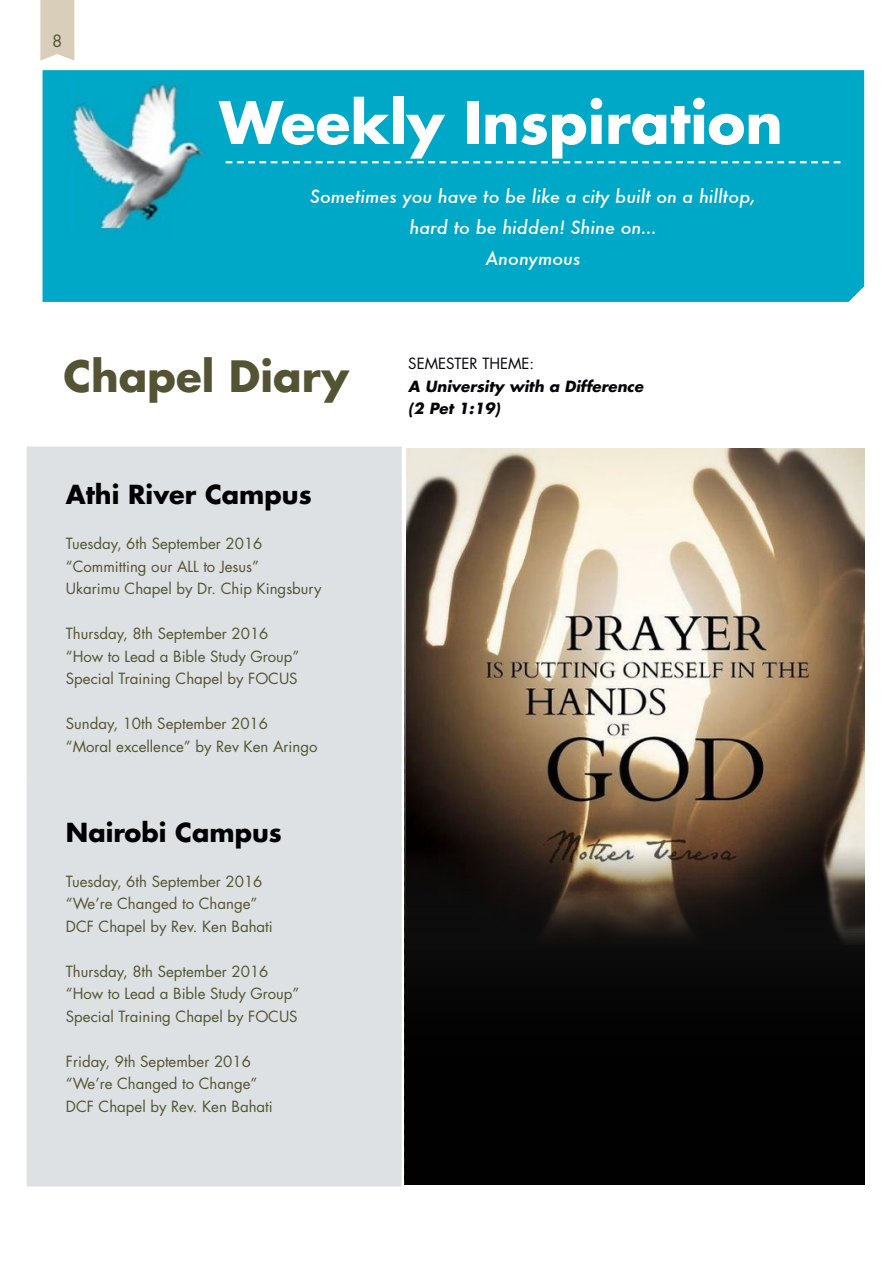
<style>
.page{position:relative;width:893px;height:1263px;background:#fff}
.page>*{position:absolute;margin:0;border:0;box-sizing:border-box;transform-origin:0 0}
.t1{font:700 57px "Futura";color:#fff}
.t2{font:700 42px "Futura";color:#545334}
.t3{font:700 25.5px "Futura";color:#000}
.t4{font:italic 500 18px/31px "Futura";color:#fff;text-align:center}
.t5{font:16.5px "Futura";color:#545334}
.t6{font:15px/22.5px "Futura";color:#545334}
.t7{font:italic 700 15px/22.5px "Futura";color:#050409}
.t8{font:15px "Futura";color:#050409}
</style>
<div class="page">
<div style="left:43px;top:70px;width:821px;height:232px;background:#00a8c7"></div>
<svg style="left:226px;top:161px;width:614px;height:2px"></svg>
<img style="left:68px;top:82px;width:142px;height:156px">
<div style="left:27px;top:446px;width:375px;height:740px;background:#dee1e3"></div>
<div style="left:404px;top:522px;width:460px;height:663px;background:#010101"></div>
<img style="left:406px;top:448px;width:458px;height:497px">
<svg style="left:40px;top:0;width:34px;height:61px"></svg>
<p class="t5" style="left:52px;top:30px;width:12px">8</p>
<h1 class="t1" style="left:219px;top:85px;width:565px">Weekly Inspiration</h1>
<p class="t4" style="left:310px;top:181px;width:448px">Sometimes you have to be like a city built on a hilltop, hard to be hidden! Shine on…<br>Anonymous</p>
<h2 class="t2" style="left:63px;top:348px;width:287px">Chapel Diary</h2>
<h3 class="t3" style="left:66px;top:477px;width:247px">Athi River Campus</h3>
<p class="t6" style="left:66px;top:532px;width:257px">Tuesday, 6th September 2016 “Committing our ALL to Jesus”<br>Ukarimu Chapel by Dr. Chip Kingsbury</p>
<p class="t6" style="left:66px;top:622px;width:235px">Thursday, 8th September 2016 “How to Lead a Bible Study Group”<br>Special Training Chapel by FOCUS</p>
<p class="t6" style="left:66px;top:712px;width:253px">Sunday, 10th September 2016 “Moral excellence” by Rev Ken Aringo</p>
<h3 class="t3" style="left:66px;top:815px;width:218px">Nairobi Campus</h3>
<p class="t6" style="left:66px;top:870px;width:208px">Tuesday, 6th September 2016 “We’re Changed to Change”<br>DCF Chapel by Rev. Ken Bahati</p>
<p class="t6" style="left:66px;top:960px;width:235px">Thursday, 8th September 2016 “How to Lead a Bible Study Group”<br>Special Training Chapel by FOCUS</p>
<p class="t6" style="left:66px;top:1050px;width:208px">Friday, 9th September 2016 “We’re Changed to Change”<br>DCF Chapel by Rev. Ken Bahati</p>
<p class="t8" style="left:408px;top:354px;width:127px">SEMESTER THEME:</p>
<p class="t7" style="left:408px;top:374px;width:237px">A University with a Difference (2 Pet 1:19)</p>
</div>
